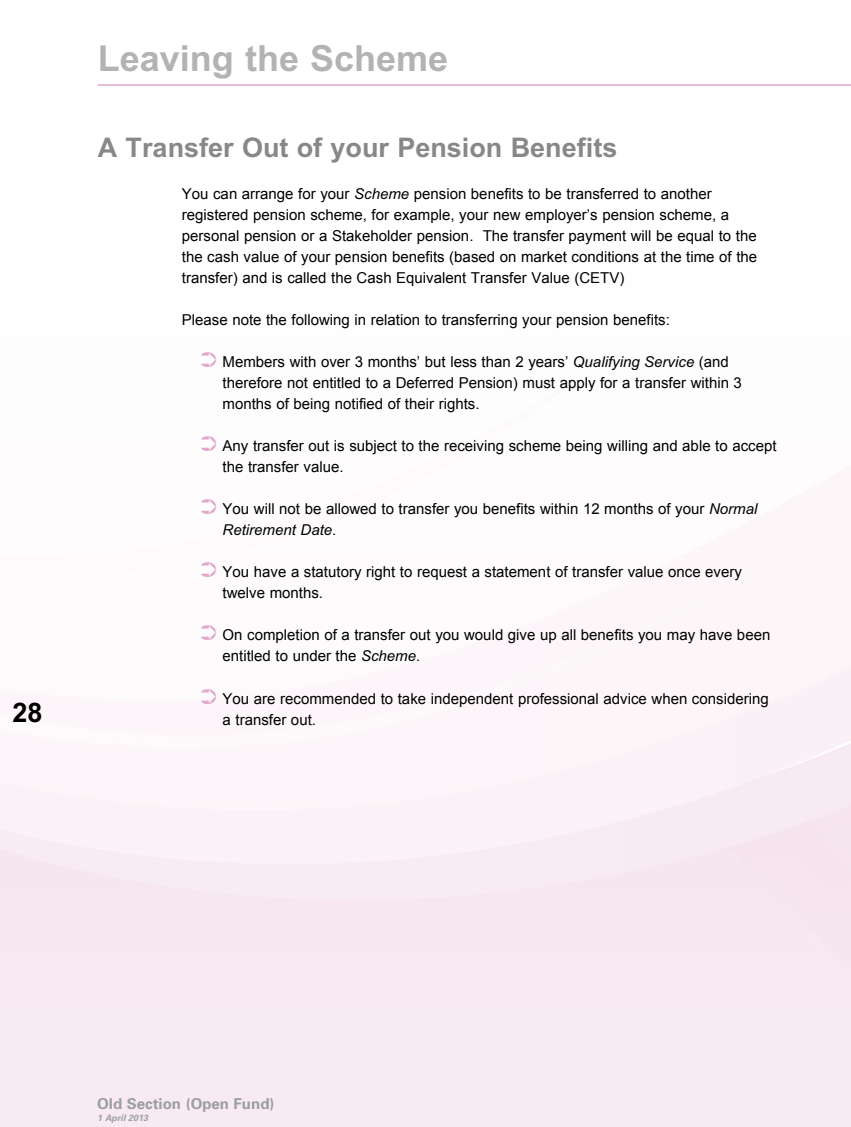
<style>
.page{position:relative;width:851px;height:1127px;background:#fff}
.page>*{position:absolute;margin:0;border:0;box-sizing:border-box;transform-origin:0 0}
.t1{font:700 36px "Arial";color:#b1b3b4}
.t2{font:700 27px "Arial";color:#87888a}
.t3{font:700 27px "Arial";color:#000}
.t4{font:15px/21px "Arial";color:#000}
.t5{font:700 15px "Univers";color:#9c9e9f}
.t6{font:italic 700 9px "Univers";color:#9c9e9f}
.s1{font-style:italic}
.s2{color:#e0a9ca}
</style>
<div class="page">
<hr style="left:98px;top:84px;width:752px;height:2px;background:#e0a9ca">
<h2 class="t3" style="left:12px;top:697px;width:32px">28</h2>
<h1 class="t1" style="left:98px;top:38px;width:352px">Leaving the Scheme</h1>
<h2 class="t2" style="left:98px;top:133px;width:521px">A Transfer Out of your Pension Benefits</h2>
<p class="t4" style="left:182px;top:184px;width:576px">You can arrange for your <span class="s1">Scheme</span> pension benefits to be transferred to another registered pension scheme, for example, your new employer’s pension scheme, a personal pension or a Stakeholder pension. The transfer payment will be equal to the the cash value of your pension benefits (based on market conditions at the time of the transfer) and is called the Cash Equivalent Transfer Value (CETV)</p>
<p class="t4" style="left:182px;top:310px;width:489px">Please note the following in relation to transferring your pension benefits:</p>
<p class="t4" style="left:222px;top:352px;width:521px;text-indent:-22px"><span class="s2">➲</span> Members with over 3 months’ but less than 2 years’ <span class="s1">Qualifying Service</span> (and therefore not entitled to a Deferred Pension) must apply for a transfer within 3 months of being notified of their rights.</p>
<p class="t4" style="left:222px;top:436px;width:555px;text-indent:-22px"><span class="s2">➲</span> Any transfer out is subject to the receiving scheme being willing and able to accept the transfer value.</p>
<p class="t4" style="left:222px;top:499px;width:536px;text-indent:-22px"><span class="s2">➲</span> You will not be allowed to transfer you benefits within 12 months of your <span class="s1">Normal<br>Retirement Date</span>.</p>
<p class="t4" style="left:222px;top:562px;width:521px;text-indent:-22px"><span class="s2">➲</span> You have a statutory right to request a statement of transfer value once every twelve months.</p>
<p class="t4" style="left:222px;top:625px;width:549px;text-indent:-22px"><span class="s2">➲</span> On completion of a transfer out you would give up all benefits you may have been entitled to under the <span class="s1">Scheme</span>.</p>
<p class="t4" style="left:222px;top:688px;width:547px;text-indent:-22px"><span class="s2">➲</span> You are recommended to take independent professional advice when considering a transfer out.</p>
<p class="t5" style="left:97px;top:1095px;width:179px">Old Section (Open Fund)</p>
<p class="t6" style="left:97px;top:1112px;width:53px">1 April 2013</p>
</div>
